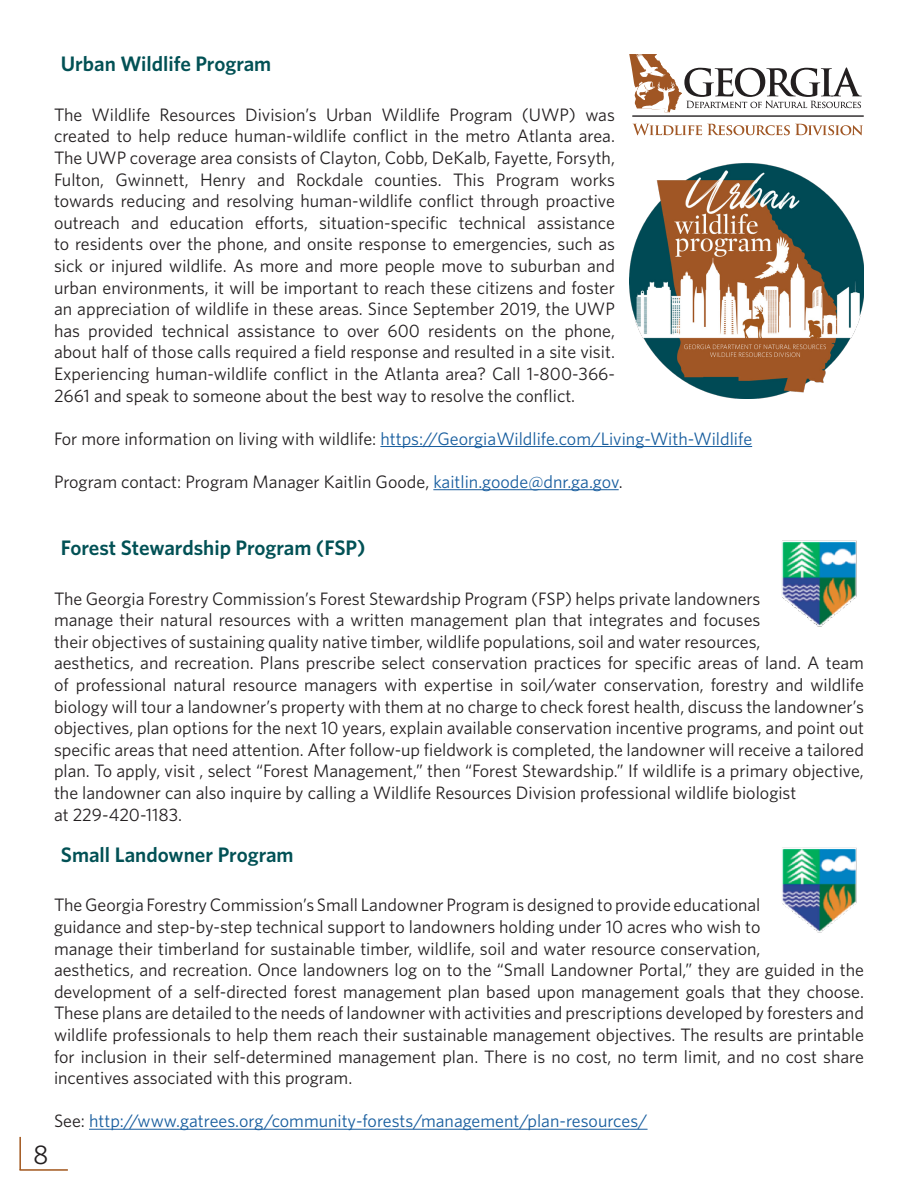
<style>
.page{position:relative;width:918px;height:1188px;background:#fff}
.page>*{position:absolute;margin:0;border:0;box-sizing:border-box;transform-origin:0 0}
.t1{font:27px "Whitney";color:#231f20}
.Header_2{font:600 21px "Whitney";color:#025155}
.t2{font:18px/21.6px "Whitney";color:#231f20}
.t3{font:18px "Whitney";color:#175d9e}
.s1{color:#231f20}
.s2{color:#175d9e}
</style>
<div class="page">
<hr style="left:19px;top:1169px;width:49px;height:2px;background:#a1561c">
<hr style="left:19px;top:1137px;width:2px;height:33px;background:#a1561c">
<hr style="left:380px;top:446px;width:372px;height:1px;background:#175d9e">
<hr style="left:433px;top:489px;width:186px;height:1px;background:#175d9e">
<img style="left:629px;top:163px;width:235px;height:235px">
<hr style="left:89px;top:1129px;width:559px;height:1px;background:#175d9e">
<img style="left:782px;top:540px;width:75px;height:87px">
<img style="left:782px;top:847px;width:75px;height:86px">
<svg style="left:633px;top:124px;width:230px;height:11px"></svg>
<hr style="left:633px;top:115px;width:230px;height:2px;background:#231f20">
<svg style="left:629px;top:54px;width:233px;height:59px"></svg>
<p class="Header_2" style="left:61px;top:50px;width:212px">Urban Wildlife Program</p>
<p class="t2" style="left:54px;top:103px;width:563px;text-align:justify">The Wildlife Resources Division’s Urban Wildlife Program (UWP) was created to help reduce human-wildlife conflict in the metro Atlanta area.<br>The UWP coverage area consists of Clayton, Cobb, DeKalb, Fayette, Forsyth, Fulton, Gwinnett, Henry and Rockdale counties. This Program works towards reducing and resolving human-wildlife conflict through proactive outreach and education efforts, situation-specific technical assistance to residents over the phone, and onsite response to emergencies, such as sick or injured wildlife. As more and more people move to suburban and urban environments, it will be important to reach these citizens and foster an appreciation of wildlife in these areas. Since September 2019, the UWP has provided technical assistance to over 600 residents on the phone, about half of those calls required a field response and resulted in a site visit.<br>Experiencing human-wildlife conflict in the Atlanta area? Call 1-800-366- 2661 and speak to someone about the best way to resolve the conflict.</p>
<p class="t3" style="left:54px;top:427px;width:700px"><span class="s1">For more information on living with wildlife:</span> https://GeorgiaWildlife.com/Living-With-Wildlife</p>
<p class="t2" style="left:54px;top:470px;width:570px">Program contact: Program Manager Kaitlin Goode, <span class="s2">kaitlin.goode@dnr.ga.gov</span>.</p>
<p class="Header_2" style="left:61px;top:533px;width:306px">Forest Stewardship Program (FSP)</p>
<p class="t2" style="left:54px;top:587px;width:812px">The Georgia Forestry Commission’s Forest Stewardship Program (FSP) helps private landowners<br>manage their natural resources with a written management plan that integrates and focuses<br>their objectives of sustaining quality native timber, wildlife populations, soil and water resources,<br>aesthetics, and recreation. Plans prescribe select conservation practices for specific areas of land. A team of professional natural resource managers with expertise in soil/water conservation, forestry and wildlife biology will tour a landowner’s property with them at no charge to check forest health, discuss the landowner’s objectives, plan options for the next 10 years, explain available conservation incentive programs, and point out specific areas that need attention. After follow-up fieldwork is completed, the landowner will receive a tailored plan. To apply, visit , select “Forest Management,” then “Forest Stewardship.” If wildlife is a primary objective, the landowner can also inquire by calling a Wildlife Resources Division professional wildlife biologist</p>
<p class="t2" style="left:54px;top:803px;width:130px">at 229-420-1183.</p>
<p class="Header_2" style="left:61px;top:840px;width:234px">Small Landowner Program</p>
<p class="t2" style="left:54px;top:894px;width:812px">The Georgia Forestry Commission’s Small Landowner Program is designed to provide educational<br>guidance and step-by-step technical support to landowners holding under 10 acres who wish to<br>manage their timberland for sustainable timber, wildlife, soil and water resource conservation,<br>aesthetics, and recreation. Once landowners log on to the “Small Landowner Portal,” they are guided in the development of a self-directed forest management plan based upon management goals that they choose.<br>These plans are detailed to the needs of landowner with activities and prescriptions developed by foresters and wildlife professionals to help them reach their sustainable management objectives. The results are printable for inclusion in their self-determined management plan. There is no cost, no term limit, and no cost share incentives associated with this program.</p>
<p class="t3" style="left:54px;top:1109px;width:595px"><span class="s1">See:</span> http://www.gatrees.org/community-forests/management/plan-resources/</p>
<h1 class="t1" style="left:33px;top:1137px;width:17px">8</h1>
</div>
